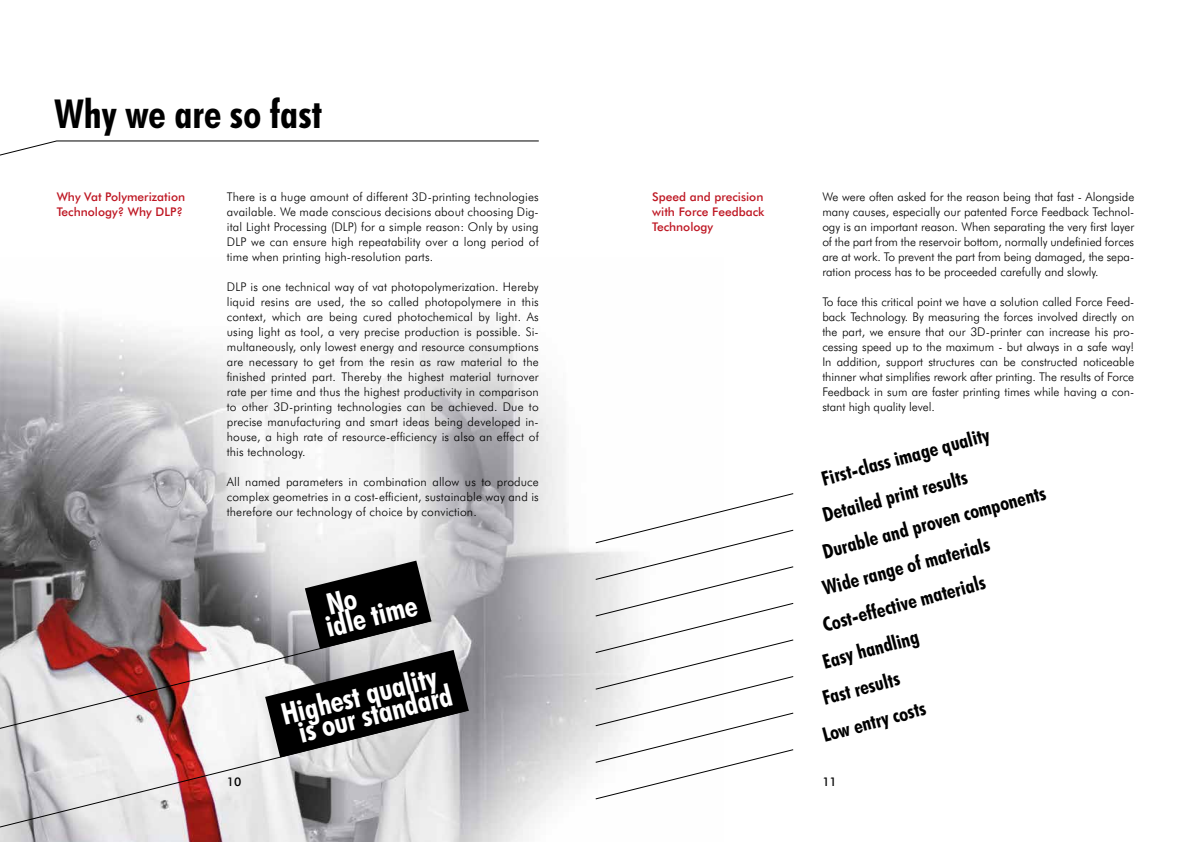
<style>
.page{position:relative;width:1191px;height:842px;background:#fff}
.page>*{position:absolute;margin:0;border:0;box-sizing:border-box;transform-origin:0 0}
.t1{font:700 condensed 40px "Futura BT";color:#000}
.t2{font:700 condensed 30px/21px "Futura BT";color:#fff}
.t3{font:700 condensed 20px "Futura BT";color:#000}
.t4{font:300 12px/15px "Futura BT";letter-spacing:.01em;color:#000;text-align:justify}
.t5{font:500 12px/15px "Futura BT";color:#be1622}
.t6{font:500 12px "Futura BT";color:#000}
</style>
<div class="page">
<img style="left:0;top:310px;width:597px;height:532px">
<svg style="left:595px;top:493px;width:199px;height:306px"></svg>
<svg style="left:265px;top:561px;width:204px;height:149px;background:#6f6f70"></svg>
<img style="left:0;top:620px;width:432px;height:90px">
<svg style="left:0;top:710px;width:469px;height:122px;background:#c1b9ba"></svg>
<svg style="left:0;top:140px;width:539px;height:16px"></svg>
<h1 class="t1" style="left:55px;top:89px;width:269px">Why we are so fast</h1>
<p class="t4" style="left:227px;top:189px;width:313px">There is a huge amount of different 3D-printing technologies available. We made conscious decisions about choosing Dig&shy;ital Light Processing (DLP) for a simple reason: Only by using DLP we can ensure high repeatability over a long period of time when printing high-resolution parts.</p>
<p class="t4" style="left:227px;top:279px;width:313px">DLP is one technical way of vat photopolymerization. Hereby liquid resins are used, the so called photopolymere in this context, which are being cured photochemical by light. As using light as tool, a very precise production is possible. Si&shy;multaneously, only lowest energy and resource consumptions are necessary to get from the resin as raw material to the finished printed part. Thereby the highest material turnover rate per time and thus the highest productivity in comparison to other 3D-printing technologies can be achieved. Due to precise manufacturing and smart ideas being developed in&shy;house, a high rate of resource-efficiency is also an effect of this technology.</p>
<p class="t4" style="left:227px;top:474px;width:313px">All named parameters in combination allow us to produce complex geometries in a cost-efficient, sustainable way and is therefore our technology of choice by conviction.</p>
<p class="t5" style="left:57px;top:189px;width:130px">Why Vat Polymerization<br>Technology? Why DLP?</p>
<p class="t5" style="left:652px;top:189px;width:114px;text-align:justify">Speed and precision with Force Feedback Technology</p>
<h2 class="t2" style="left:318px;top:596px;width:95px;rotate:-14deg">No<br>idle time</h2>
<h2 class="t2" style="left:279px;top:704px;width:171px;text-align:center;rotate:-14deg">Highest quality is our standard</h2>
<p class="t4" style="left:822px;top:189px;width:313px">We were often asked for the reason being that fast - Alongside many causes, especially our patented Force Feedback Technol&shy;ogy is an important reason. When separating the very first layer of the part from the reservoir bottom, normally undefinied forces are at work. To prevent the part from being damaged, the sepa&shy;ration process has to be proceeded carefully and slowly.</p>
<p class="t4" style="left:822px;top:294px;width:313px">To face this critical point we have a solution called Force Feed&shy;back Technology. By measuring the forces involved directly on the part, we ensure that our 3D-printer can increase his pro&shy;cessing speed up to the maximum - but always in a safe way!<br>In addition, support structures can be constructed noticeable thinner what simplifies rework after printing. The results of Force Feedback in sum are faster printing times while having a con&shy;stant high quality level.</p>
<h3 class="t3" style="left:819px;top:467px;width:174px;rotate:-15deg">First-class image quality</h3>
<h3 class="t3" style="left:819px;top:503px;width:151px;rotate:-15deg">Detailed print results</h3>
<h3 class="t3" style="left:819px;top:540px;width:232px;rotate:-15deg">Durable and proven components</h3>
<h3 class="t3" style="left:819px;top:577px;width:174px;rotate:-15deg">Wide range of materials</h3>
<h3 class="t3" style="left:819px;top:613px;width:169px;rotate:-15deg">Cost-effective materials</h3>
<h3 class="t3" style="left:819px;top:650px;width:100px;rotate:-15deg">Easy handling</h3>
<h3 class="t3" style="left:819px;top:687px;width:81px;rotate:-15deg">Fast results</h3>
<h3 class="t3" style="left:819px;top:723px;width:107px;rotate:-15deg">Low entry costs</h3>
<p class="t6" style="left:227px;top:774px;width:16px">10</p>
<p class="t6" style="left:822px;top:774px;width:16px">11</p>
</div>
